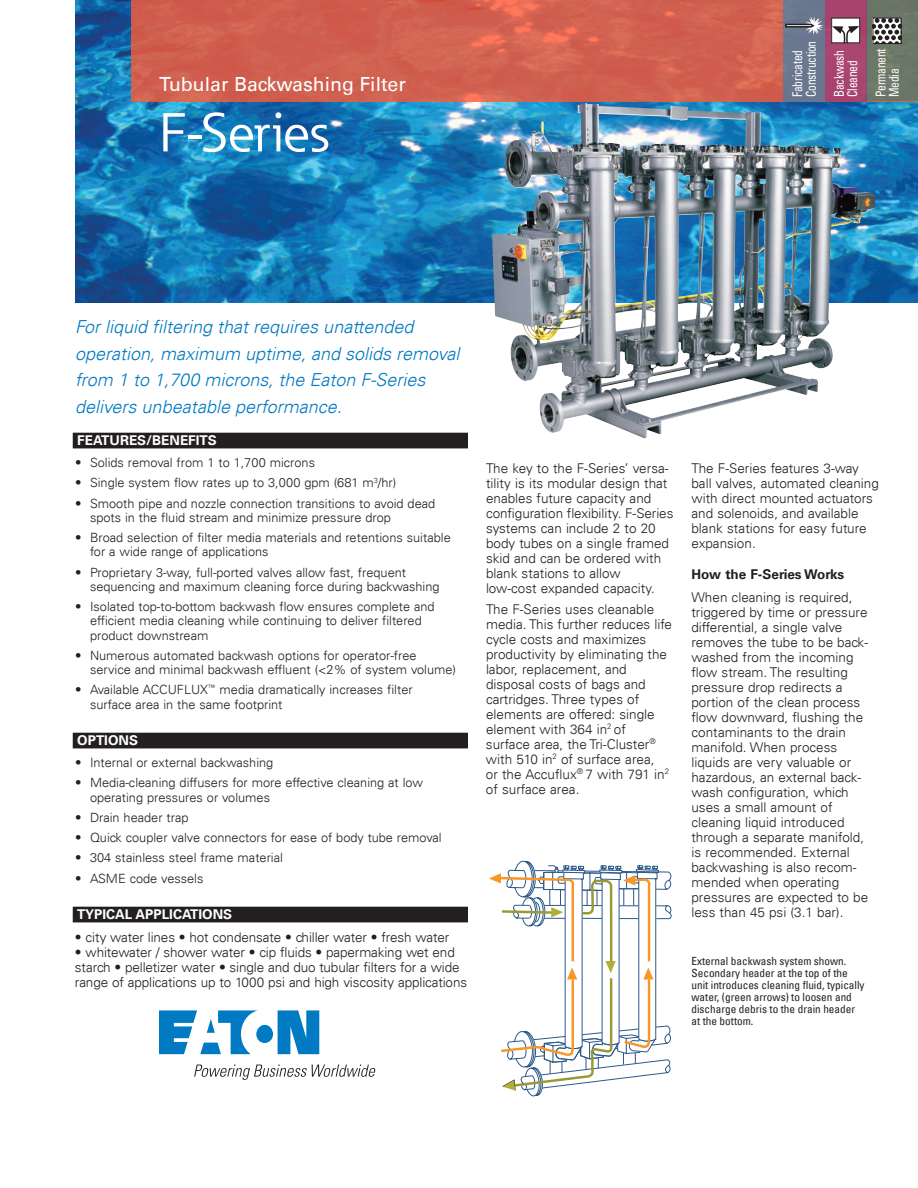
<style>
.page{position:relative;width:918px;height:1188px;background:#fff}
.page>*{position:absolute;margin:0;border:0;box-sizing:border-box;transform-origin:0 0}
.t1{font:54px "Eaton";color:#fff}
.t2{font:19.5px "Univers LT";color:#fff}
.t3{font:italic 300 18px/26.5px "Univers LT";color:#0079c2}
.t4{font:300 13.5px/15px "Univers LT";color:#231f20}
.t5{font:condensed 13.5px/13.5px "Univers LT";letter-spacing:-.02em;color:#fff;scale:.85 1}
.t6{font:700 13.5px "Univers LT";color:#fff}
.t7{font:700 13.5px "Univers LT";color:#231f20}
.t8{font:300 12.75px/14.2px "Univers LT";color:#231f20}
.t9{font:condensed 11.25px/12px "Univers LT";color:#231f20}
</style>
<div class="page">
<img style="left:75px;top:0;width:843px;height:303px">
<svg style="left:131px;top:0;width:652px;height:101px;background:#d16150"></svg>
<div style="left:783px;top:0;width:42px;height:102px;background:#6a778f"></div>
<svg style="left:159px;top:1010px;width:160px;height:44px"></svg>
<svg style="left:194px;top:1065px;width:181px;height:15px"></svg>
<div style="left:866px;top:0;width:52px;height:101px;background:#6b7867"></div>
<div style="left:825px;top:0;width:41px;height:101px;background:#a8446e"></div>
<svg style="left:875px;top:18px;width:27px;height:26px"></svg>
<div style="left:873px;top:18px;width:28px;height:26px;border:1px solid #231f20"></div>
<svg style="left:785px;top:16px;width:39px;height:19px"></svg>
<div style="left:832px;top:18px;width:28px;height:25px;background:#fff"></div>
<div style="left:831px;top:18px;width:29px;height:25px;border:1px solid #231f20"></div>
<svg style="left:832px;top:26px;width:27px;height:18px"></svg>
<img style="left:492px;top:103px;width:342px;height:335px">
<div style="left:73px;top:433px;width:395px;height:15px;background:#231f20"></div>
<div style="left:73px;top:733px;width:395px;height:15px;background:#231f20"></div>
<div style="left:73px;top:907px;width:395px;height:15px;background:#231f20"></div>
<svg style="left:489px;top:860px;width:183px;height:237px"></svg>
<h2 class="t2" style="left:159px;top:72px;width:249px">Tubular Backwashing Filter</h2>
<h1 class="t1" style="left:159px;top:100px;width:171px">F-Series</h1>
<p class="t5" style="left:790px;top:97px;width:68px;rotate:-90deg">Fabricated<br>Construction</p>
<p class="t5" style="left:832px;top:97px;width:57px;rotate:-90deg">Backwash<br>Cleaned</p>
<p class="t5" style="left:874px;top:97px;width:59px;rotate:-90deg">Permanent<br>Media</p>
<h3 class="t3" style="left:75px;top:314px;width:386px">For liquid filtering that requires unattended operation, maximum uptime, and solids removal from 1 to 1,700 microns, the Eaton F-Series delivers unbeatable performance.</h3>
<p class="t6" style="left:77px;top:433px;width:141px">FEATURES/BENEFITS</p>
<p class="t8" style="left:75px;top:456px;width:242px">• Solids removal from 1 to 1,700 microns</p>
<p class="t8" style="left:75px;top:476px;width:323px">• Single system flow rates up to 3,000 gpm (681 m<sup>3</sup>/hr)</p>
<p class="t8" style="left:90px;top:496px;width:347px;text-indent:-15px">• Smooth pipe and nozzle connection transitions to avoid dead spots in the fluid stream and minimize pressure drop</p>
<p class="t8" style="left:90px;top:531px;width:362px;text-indent:-15px">• Broad selection of filter media materials and retentions suitable for a wide range of applications</p>
<p class="t8" style="left:90px;top:565px;width:351px;text-indent:-15px">• Proprietary 3-way, full-ported valves allow fast, frequent sequencing and maximum cleaning force during backwashing</p>
<p class="t8" style="left:90px;top:600px;width:346px;text-indent:-15px">• Isolated top-to-bottom backwash flow ensures complete and efficient media cleaning while continuing to deliver filtered product downstream</p>
<p class="t8" style="left:90px;top:648px;width:368px;text-indent:-15px">• Numerous automated backwash options for operator-free service and minimal backwash effluent (&lt;2% of system volume)</p>
<p class="t8" style="left:90px;top:683px;width:324px;text-indent:-15px">• Available ACCUFLUX<sup>™</sup> media dramatically increases filter surface area in the same footprint</p>
<p class="t6" style="left:77px;top:733px;width:62px">OPTIONS</p>
<p class="t8" style="left:75px;top:756px;width:200px">• Internal or external backwashing</p>
<p class="t8" style="left:90px;top:776px;width:335px;text-indent:-15px">• Media-cleaning diffusers for more effective cleaning at low operating pressures or volumes</p>
<p class="t8" style="left:75px;top:810px;width:115px">• Drain header trap</p>
<p class="t8" style="left:75px;top:831px;width:368px">• Quick coupler valve connectors for ease of body tube removal</p>
<p class="t8" style="left:75px;top:851px;width:209px">• 304 stainless steel frame material</p>
<p class="t8" style="left:75px;top:871px;width:130px">• ASME code vessels</p>
<p class="t6" style="left:77px;top:907px;width:157px">TYPICAL APPLICATIONS</p>
<p class="t4" style="left:75px;top:930px;width:376px">• city water lines • hot condensate • chiller water • fresh water</p>
<p class="t4" style="left:75px;top:945px;width:394px">• whitewater / shower water • cip fluids • papermaking wet end starch • pelletizer water • single and duo tubular filters for a wide range of applications up to 1000 psi and high viscosity applications</p>
<p class="t4" style="left:486px;top:460px;width:189px">The key to the F-Series’ versa&shy;tility is its modular design that enables future capacity and configuration flexibility. F-Series systems can include 2 to 20 body tubes on a single framed skid and can be ordered with blank stations to allow low-cost expanded capacity.</p>
<p class="t4" style="left:486px;top:601px;width:187px">The F-Series uses cleanable media. This further reduces life cycle costs and maximizes productivity by eliminating the labor, replacement, and disposal costs of bags and cartridges. Three types of elements are offered: single element with 364 in<sup>2</sup> of surface area, the Tri-Cluster<sup>® </sup>with 510 in<sup>2</sup> of surface area,<br>or the Accuflux<sup>®</sup> 7 with 791 in<sup>2 </sup>of surface area.</p>
<p class="t4" style="left:691px;top:460px;width:189px">The F-Series features 3-way ball valves, automated cleaning with direct mounted actuators and solenoids, and available blank stations for easy future expansion.</p>
<p class="t7" style="left:691px;top:566px;width:154px">How the F-Series Works</p>
<p class="t4" style="left:691px;top:589px;width:178px">When cleaning is required, triggered by time or pressure differential, a single valve removes the tube to be back&shy;washed from the incoming flow stream. The resulting pressure drop redirects a portion of the clean process flow downward, flushing the contaminants to the drain manifold. When process liquids are very valuable or hazardous, an external back&shy;wash configuration, which uses a small amount of cleaning liquid introduced through a separate manifold, is recommended. External backwashing is also recom&shy;mended when operating pressures are expected to be less than 45 psi (3.1 bar).</p>
<p class="t9" style="left:692px;top:954px;width:175px">External backwash system shown.<br>Secondary header at the top of the unit introduces cleaning fluid, typically water, (green arrows) to loosen and discharge debris to the drain header at the bottom.</p>
</div>
